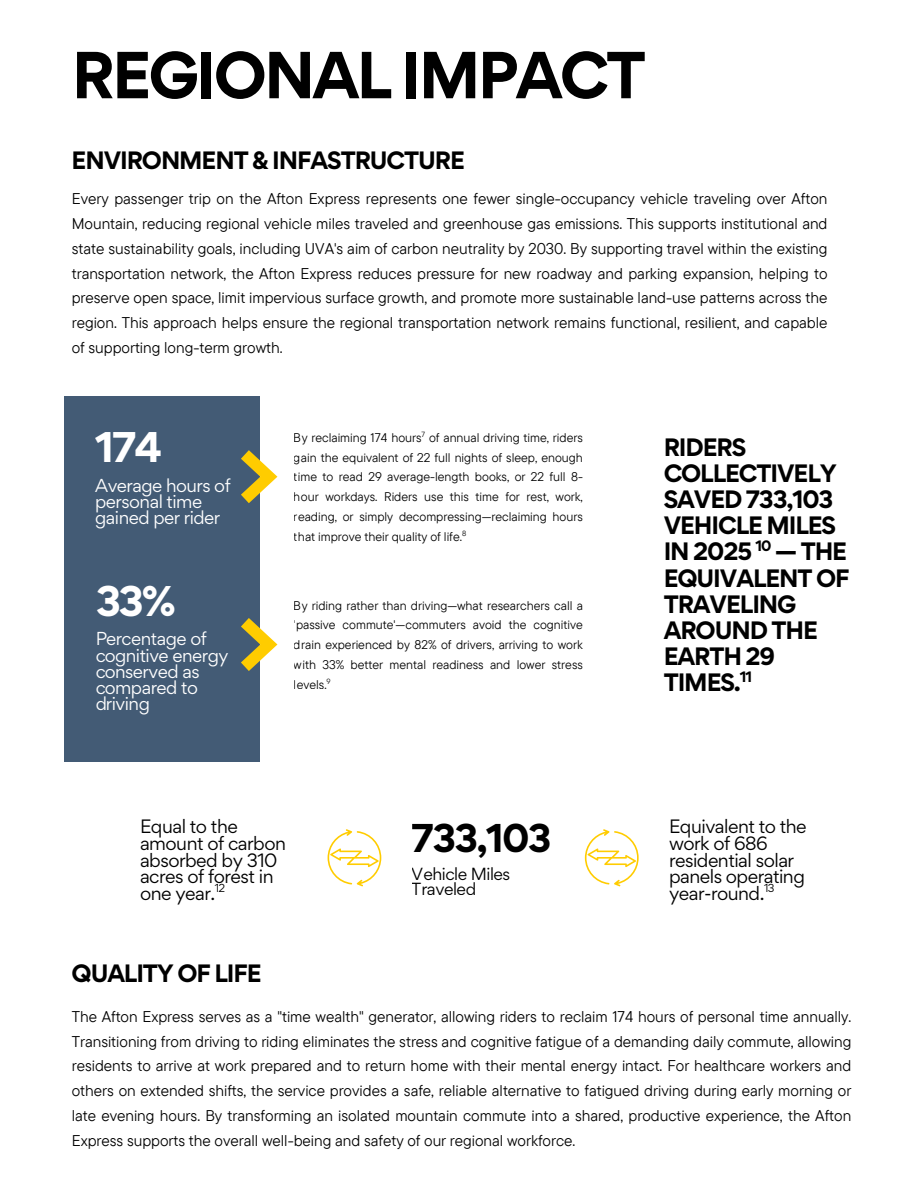
<style>
.page{position:relative;width:918px;height:1188px;background:#fff}
.page>*{position:absolute;margin:0;border:0;box-sizing:border-box;transform-origin:0 0}
.t1{font:700 59.25px "Gordita";letter-spacing:-.05em;color:#000}
.t2{font:700 38.25px "Gordita";color:#fff}
.t3{font:700 35.85px "Gordita";letter-spacing:-.05em;color:#000}
.t4{font:700 22.5px/26.2px "Gordita";letter-spacing:-.05em;color:#000}
.t5{font:700 22.35px "Gordita";letter-spacing:-.05em;color:#000}
.t6{font:17.25px/16.8px "Gordita";letter-spacing:-.03em;color:#000}
.t7{font:16.8px/16.2px "Gordita";letter-spacing:-.03em;color:#fff}
.t8{font:15.6px/15.1px "Gordita";letter-spacing:-.03em;color:#000}
.t9{font:15.45px/24.8px "TT Commons Pro";color:#000;text-align:justify}
.t10{font:700 13.5px "Gordita";color:#000}
.t11{font:12.45px/19.8px "TT Commons Pro";color:#000;text-align:justify}
.t12{font:10.35px "Gordita";color:#000}
.t13{font:7.5px "TT Commons Pro";color:#000}
</style>
<div class="page">
<div style="left:64px;top:396px;width:195px;height:365px;background:#435b75"></div>
<svg style="left:241px;top:618px;width:36px;height:53px"></svg>
<svg style="left:241px;top:450px;width:36px;height:53px"></svg>
<svg style="left:328px;top:829px;width:53px;height:57px"></svg>
<svg style="left:585px;top:829px;width:54px;height:57px"></svg>
<h1 class="t1" style="left:72px;top:35px;width:576px">REGIONAL IMPACT</h1>
<h3 class="t5" style="left:72px;top:145px;width:395px">ENVIRONMENT &amp; INFASTRUCTURE</h3>
<h5 class="t9" style="left:72px;top:186px;width:757px">Every passenger trip on the Afton Express represents one fewer single-occupancy vehicle traveling over Afton Mountain, reducing regional vehicle miles traveled and greenhouse gas emissions. This supports institutional and state sustainability goals, including UVA's aim of carbon neutrality by 2030. By supporting travel within the existing transportation network, the Afton Express reduces pressure for new roadway and parking expansion, helping to preserve open space, limit impervious surface growth, and promote more sustainable land-use patterns across the region. This approach helps ensure the regional transportation network remains functional, resilient, and capable of supporting long-term growth.</h5>
<h2 class="t2" style="left:95px;top:422px;width:69px">174</h2>
<h4 class="t7" style="left:95px;top:478px;width:137px;line-height:15.8px">Average hours of personal time gained per rider</h4>
<h2 class="t2" style="left:95px;top:575px;width:82px">33%</h2>
<p class="t7" style="left:95px;top:631px;width:135px">Percentage of cognitive energy conserved as compared to driving</p>
<p class="t13" style="left:422px;top:429px;width:5px">7</p>
<p class="t11" style="left:294px;top:427px;width:290px">By reclaiming 174 hours of annual driving time, riders gain the equivalent of 22 full nights of sleep, enough time to read 29 average-length books, or 22 full 8- hour workdays. Riders use this time for rest, work, reading, or simply decompressing—reclaiming hours that improve their quality of life.</p>
<p class="t13" style="left:462px;top:528px;width:6px">8</p>
<p class="t11" style="left:294px;top:595px;width:290px">By riding rather than driving—what researchers call a 'passive commute'—commuters avoid the cognitive drain experienced by 82% of drivers, arriving to work with 33% better mental readiness and lower stress levels.<sup>9</sup></p>
<h4 class="t6" style="left:140px;top:817px;width:147px">Equal to the amount of carbon absorbed by 310 acres of forest in one year.</h4>
<h4 class="t12" style="left:215px;top:881px;width:12px">12</h4>
<h3 class="t5" style="left:72px;top:958px;width:191px">QUALITY OF LIFE</h3>
<h3 class="t3" style="left:412px;top:814px;width:141px">733,103</h3>
<p class="t8" style="left:412px;top:866px;width:100px">Vehicle Miles<br>Traveled</p>
<h3 class="t4" style="left:664px;top:433px;width:188px">RIDERS<br>COLLECTIVELY<br>SAVED 733,103<br>VEHICLE MILES<br>IN 2025 — THE<br>EQUIVALENT OF<br>TRAVELING<br>AROUND THE<br>EARTH 29<br>TIMES.</h3>
<p class="t10" style="left:756px;top:537px;width:17px">10</p>
<p class="t10" style="left:740px;top:668px;width:14px">11</p>
<h4 class="t6" style="left:669px;top:817px;width:139px">Equivalent to the work of 686 residential solar panels operating year-round.</h4>
<h4 class="t12" style="left:764px;top:881px;width:12px">13</h4>
<h5 class="t9" style="left:72px;top:1004px;width:781px">The Afton Express serves as a "time wealth" generator, allowing riders to reclaim 174 hours of personal time annually.<br>Transitioning from driving to riding eliminates the stress and cognitive fatigue of a demanding daily commute, allowing residents to arrive at work prepared and to return home with their mental energy intact. For healthcare workers and others on extended shifts, the service provides a safe, reliable alternative to fatigued driving during early morning or late evening hours. By transforming an isolated mountain commute into a shared, productive experience, the Afton Express supports the overall well-being and safety of our regional workforce.</h5>
</div>
